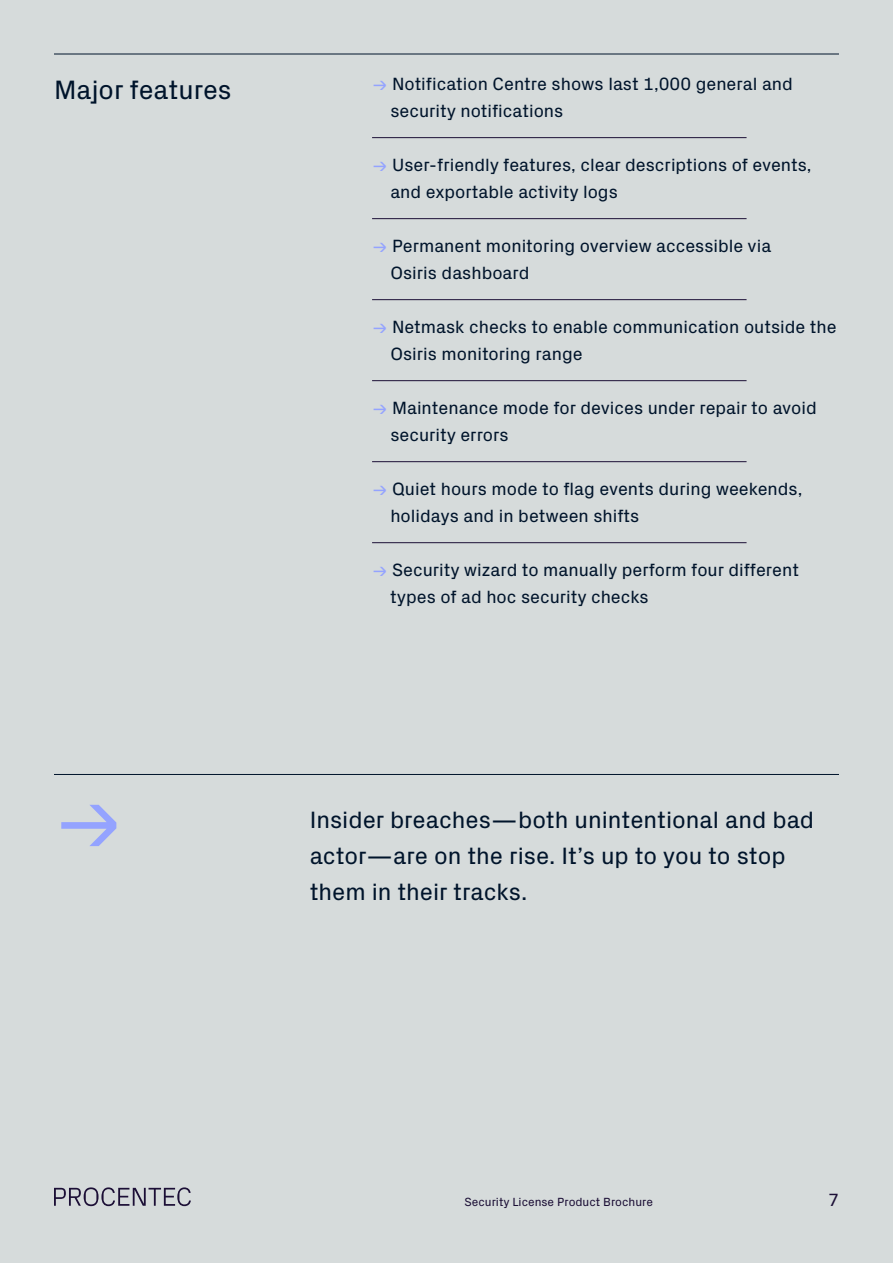
<style>
.page{position:relative;width:893px;height:1263px;background:#d6dbdb}
.page>*{position:absolute;margin:0;border:0;box-sizing:border-box;transform-origin:0 0}
.t1{font:81px "Px Grotesk";color:#94a3ff}
.t2{font:27px "Px Grotesk";color:#00142b}
.t3{font:24px/36px "Px Grotesk";color:#00142b}
.t4{font:18px/27px "Px Grotesk";color:#00142b}
.t5{font:18px "Px Grotesk";color:#1c0f36}
.t6{font:12px "Px Grotesk";color:#1c0f36}
.s1{color:#94a3ff}
</style>
<div class="page">
<hr style="left:54px;top:774px;width:785px;height:1px;background:#00142b">
<svg style="left:54px;top:1187px;width:137px;height:19px"></svg>
<hr style="left:372px;top:137px;width:375px;height:1px;background:#1c0f36">
<hr style="left:372px;top:218px;width:375px;height:1px;background:#1c0f36">
<hr style="left:372px;top:299px;width:375px;height:1px;background:#1c0f36">
<hr style="left:372px;top:380px;width:375px;height:1px;background:#1c0f36">
<hr style="left:372px;top:461px;width:375px;height:1px;background:#1c0f36">
<hr style="left:372px;top:542px;width:375px;height:1px;background:#1c0f36">
<hr style="left:54px;top:54px;width:785px;height:1px;background:#00142b">
<h2 class="t2" style="left:54px;top:70px;width:179px">Major features</h2>
<p class="t4" style="left:390px;top:69px;width:404px;text-indent:-18px"><span class="s1">→</span> Notification Centre shows last 1,000 general and security notifications</p>
<p class="t4" style="left:390px;top:150px;width:423px;text-indent:-18px"><span class="s1">→</span> User-friendly features, clear descriptions of events, and exportable activity logs</p>
<p class="t4" style="left:390px;top:231px;width:382px;text-indent:-18px"><span class="s1">→</span> Permanent monitoring overview accessible via<br>Osiris dashboard</p>
<h1 class="t1" style="left:54px;top:760px;width:71px">→</h1>
<p class="t4" style="left:390px;top:312px;width:448px;text-indent:-18px"><span class="s1">→</span> Netmask checks to enable communication outside the<br>Osiris monitoring range</p>
<p class="t4" style="left:390px;top:393px;width:428px;text-indent:-18px"><span class="s1">→</span> Maintenance mode for devices under repair to avoid security errors</p>
<p class="t4" style="left:390px;top:474px;width:414px;text-indent:-18px"><span class="s1">→</span> Quiet hours mode to flag events during weekends, holidays and in between shifts</p>
<p class="t4" style="left:390px;top:555px;width:410px;text-indent:-18px"><span class="s1">→</span> Security wizard to manually perform four different types of ad hoc security checks</p>
<h3 class="t3" style="left:310px;top:800px;width:506px">Insider breaches—both unintentional and bad actor—are on the rise. It’s up to you to stop them in their tracks.</h3>
<p class="t6" style="left:464px;top:1193px;width:190px">Security License Product Brochure</p>
<p class="t5" style="left:828px;top:1187px;width:12px">7</p>
</div>
